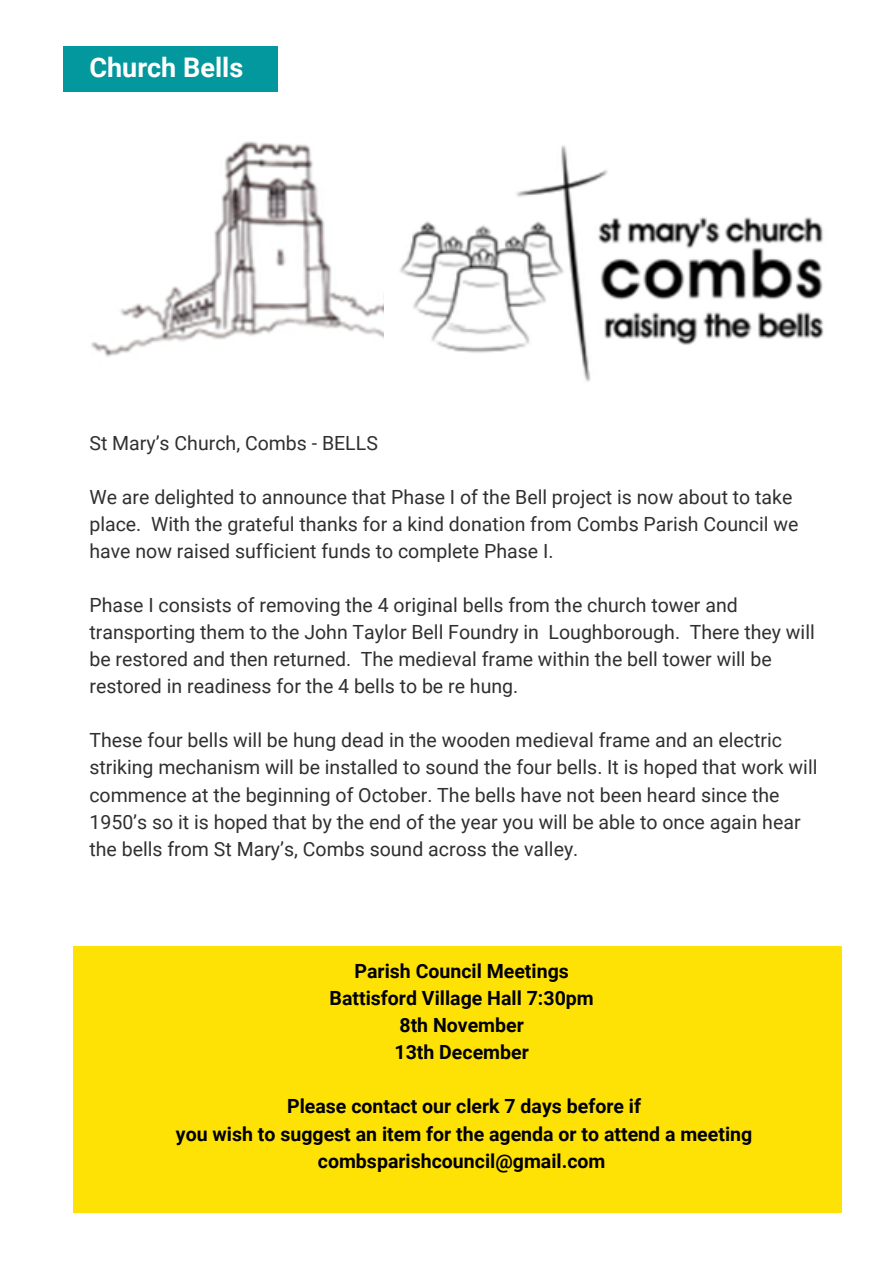
<style>
.page{position:relative;width:894px;height:1264px;background:#fff}
.page>*{position:absolute;margin:0;border:0;box-sizing:border-box;transform-origin:0 0}
.t1{font:700 27px "Roboto";color:#fff}
.t2{font:19.5px/27px "Roboto";color:#303030}
.t3{font:700 19.5px "Roboto";color:#000}
</style>
<div class="page">
<img style="left:91px;top:141px;width:293px;height:216px">
<img style="left:400px;top:145px;width:424px;height:237px">
<div style="left:64px;top:46px;width:214px;height:45px;background:#03989e"></div>
<div style="left:73px;top:945px;width:768px;height:267px;background:#fee206"></div>
<p class="t1" style="left:89px;top:52px;width:155px">Church Bells</p>
<p class="t2" style="left:89px;top:430px;width:290px">St Mary’s Church, Combs - BELLS</p>
<p class="t2" style="left:89px;top:484px;width:710px">We are delighted to announce that Phase I of the Bell project is now about to take place. With the grateful thanks for a kind donation from Combs Parish Council we have now raised sufficient funds to complete Phase I.</p>
<p class="t2" style="left:89px;top:592px;width:726px">Phase I consists of removing the 4 original bells from the church tower and transporting them to the John Taylor Bell Foundry in Loughborough. There they will be restored and then returned. The medieval frame within the bell tower will be restored in readiness for the 4 bells to be re hung.</p>
<p class="t2" style="left:89px;top:727px;width:729px">These four bells will be hung dead in the wooden medieval frame and an electric striking mechanism will be installed to sound the four bells. It is hoped that work will commence at the beginning of October. The bells have not been heard since the 1950’s so it is hoped that by the end of the year you will be able to once again hear the bells from St Mary’s, Combs sound across the valley.</p>
<p class="t3" style="left:354px;top:960px;width:216px">Parish Council Meetings</p>
<p class="t3" style="left:329px;top:987px;width:265px">Battisford Village Hall 7:30pm</p>
<p class="t3" style="left:399px;top:1014px;width:126px">8th November</p>
<p class="t3" style="left:394px;top:1041px;width:136px">13th December</p>
<p class="t3" style="left:287px;top:1095px;width:355px">Please contact our clerk 7 days before if</p>
<p class="t3" style="left:176px;top:1122px;width:577px">you wish to suggest an item for the agenda or to attend a meeting</p>
<p class="t3" style="left:318px;top:1149px;width:289px">combsparishcouncil@gmail.com</p>
</div>
